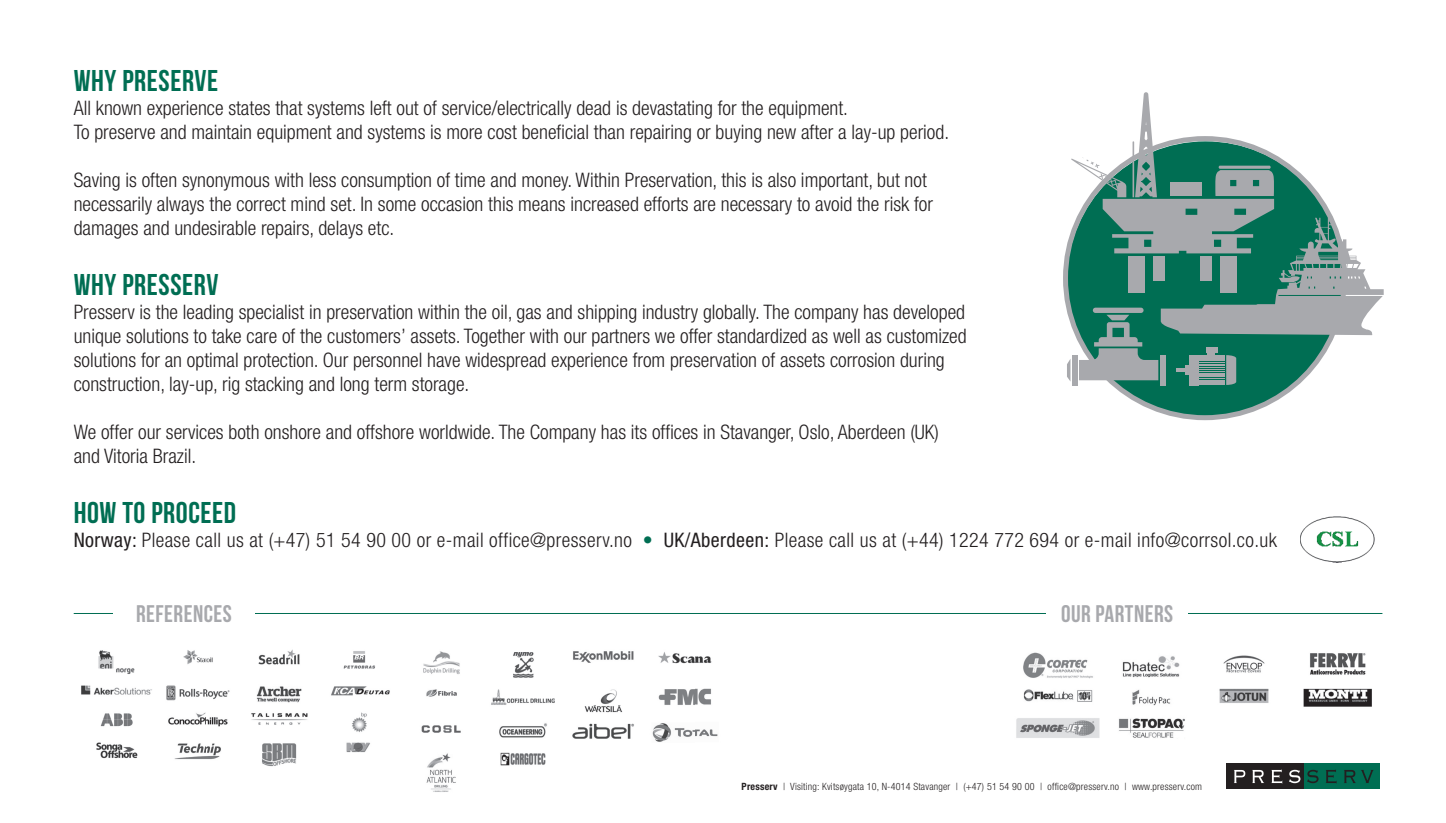
<style>
.page{position:relative;width:1446px;height:823px;background:#fff}
.page>*{position:absolute;margin:0;border:0;box-sizing:border-box;transform-origin:0 0}
.t1{font:30px "Bebas Neue";letter-spacing:.02em;color:#006e53}
.t2{font:24px "Bebas Neue";letter-spacing:.02em;color:#a8a9ad}
.t3{font:300 condensed 20px/24px "Helvetica Neue LT Std";color:#231f20}
.t4{font:300 condensed 20px "Helvetica Neue LT Std";letter-spacing:.02em;color:#231f20}
.t5{font:300 condensed 10px "Helvetica Neue LT Std";letter-spacing:.02em;color:#231f20}
.s1{font-weight:400}
.s2{color:#006e53}
.s3{font-weight:700}
</style>
<div class="page">
<hr style="left:74px;top:612px;width:1308px;height:1px;background:#006e53">
<img style="left:81px;top:649px;width:309px;height:118px">
<img style="left:421px;top:651px;width:297px;height:141px">
<img style="left:1016px;top:652px;width:356px;height:86px">
<div style="left:113px;top:600px;width:141px;height:25px;background:#fff"></div>
<div style="left:1046px;top:600px;width:141px;height:25px;background:#fff"></div>
<div style="left:1303px;top:763px;width:76px;height:25px;background:#006e53"></div>
<div style="left:1227px;top:763px;width:77px;height:25px;background:#231f20"></div>
<svg style="left:1234px;top:770px;width:11px;height:12px"></svg>
<svg style="left:1252px;top:770px;width:12px;height:12px"></svg>
<svg style="left:1271px;top:769px;width:11px;height:14px"></svg>
<svg style="left:1289px;top:769px;width:11px;height:13px"></svg>
<svg style="left:1307px;top:769px;width:11px;height:13px"></svg>
<svg style="left:1326px;top:769px;width:10px;height:14px"></svg>
<svg style="left:1344px;top:770px;width:29px;height:12px"></svg>
<svg style="left:1063px;top:245px;width:235px;height:175px"></svg>
<svg style="left:1067px;top:92px;width:316px;height:293px"></svg>
<img style="left:1300px;top:516px;width:75px;height:46px">
<h1 class="t1" style="left:74px;top:64px;width:146px">WHY PRESERVE</h1>
<p class="t3" style="left:74px;top:95px;width:877px">All known experience states that systems left out of service/electrically dead is devastating for the equipment.<br>To preserve and maintain equipment and systems is more cost beneficial than repairing or buying new after a lay-up period.</p>
<p class="t3" style="left:74px;top:167px;width:861px">Saving is often synonymous with less consumption of time and money. Within Preservation, this is also important, but not necessarily always the correct mind set. In some occasion this means increased efforts are necessary to avoid the risk for damages and undesirable repairs, delays etc.</p>
<h1 class="t1" style="left:74px;top:268px;width:146px">WHY PRESSERV</h1>
<p class="t3" style="left:74px;top:299px;width:894px">Presserv is the leading specialist in preservation within the oil, gas and shipping industry globally. The company has developed unique solutions to take care of the customers’ assets. Together with our partners we offer standardized as well as customized solutions for an optimal protection. Our personnel have widespread experience from preservation of assets corrosion during construction, lay-up, rig stacking and long term storage.</p>
<p class="t3" style="left:74px;top:419px;width:866px">We offer our services both onshore and offshore worldwide. The Company has its offices in Stavanger, Oslo, Aberdeen (UK) and Vitoria Brazil.</p>
<h1 class="t1" style="left:74px;top:496px;width:164px">HOW TO PROCEED</h1>
<p class="t4" style="left:74px;top:528px;width:1205px"><span class="s1">Norway:</span> Please call us at (+47) 51 54 90 00 or e-mail office@presserv.no <span class="s2">•</span> <span class="s1">UK/Aberdeen:</span> Please call us at (+44) 1224 772 694 or e-mail info@corrsol.co.uk</p>
<p class="t2" style="left:136px;top:600px;width:97px">REFERENCES</p>
<p class="t2" style="left:1061px;top:600px;width:114px">OUR PARTNERS</p>
<p class="t5" style="left:741px;top:780px;width:462px"><span class="s3">Presserv</span> | Visiting: Kvitsøygata 10, N-4014 Stavanger | (+47) 51 54 90 00 | office@presserv.no | www.presserv.com</p>
</div>
